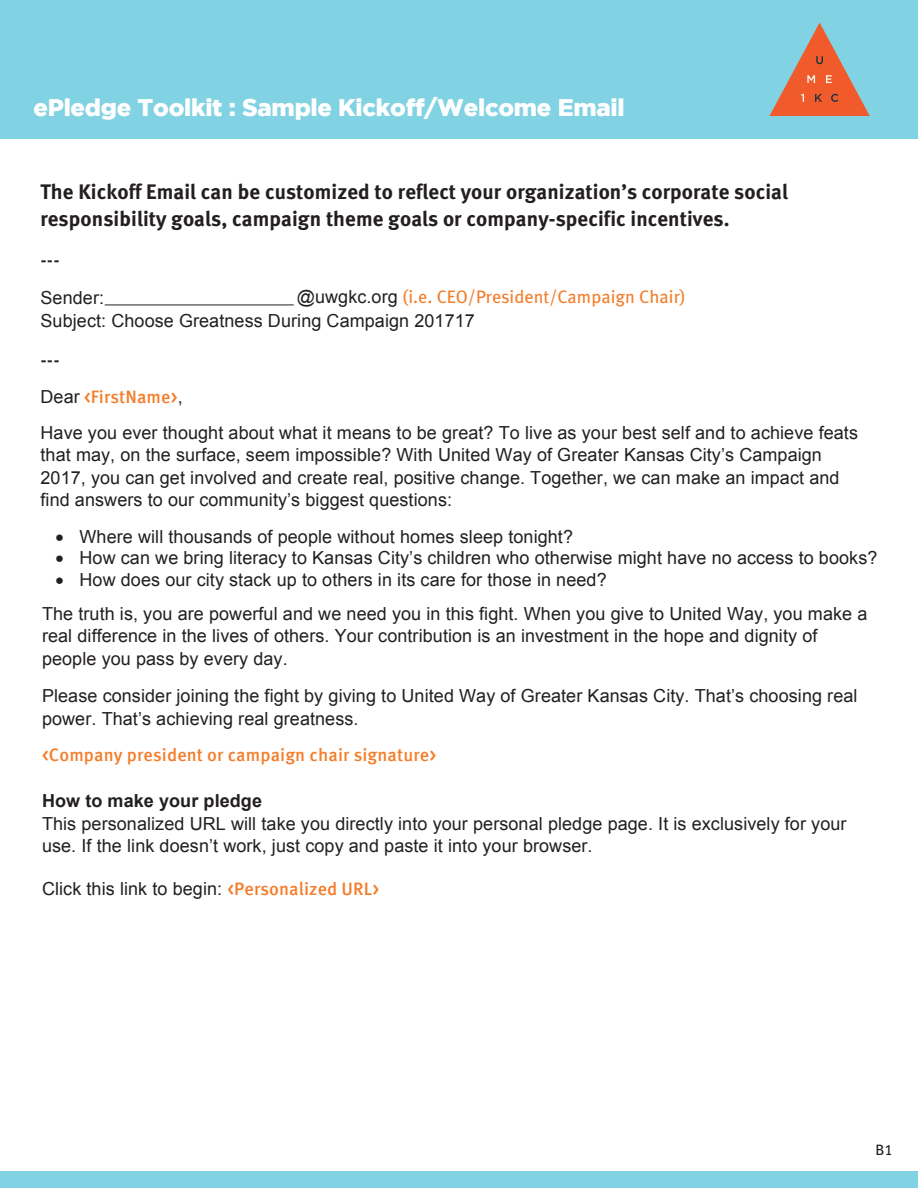
<style>
.page{position:relative;width:918px;height:1188px;background:#fff}
.page>*{position:absolute;margin:0;border:0;box-sizing:border-box;transform-origin:0 0}
.t1{font:900 24px "Gotham";letter-spacing:-.01em;color:#fff}
.t2{font:21px/27.8px "Meta Bold LF";letter-spacing:.005em;color:#231f20}
.t3{font:21px "Meta Book LF";color:#231f20}
.t4{font:18px/22.5px "Arial";letter-spacing:.005em;color:#231f20}
.t5{font:500 18px "Meta Pro";letter-spacing:.005em;color:#f47d2a}
.t6{font:18px "Meta Book LF";letter-spacing:.005em;color:#f47d2a}
.t7{font:700 18px "Arial";letter-spacing:.005em;color:#231f20}
.t8{font:15px "Meta Book LF";color:#231f20}
.s1{font-family:"Arial";color:#231f20}
.s2{font-family:"Arial";font-weight:400;color:#231f20}
.s3{font-family:"Meta Pro";font-weight:500;color:#f47d2a}
</style>
<div class="page">
<div style="left:0;top:1172px;width:918px;height:16px;background:#81d2e2"></div>
<hr style="left:105px;top:305px;width:189px;height:1px;background:#231f20">
<div style="left:0;top:0;width:918px;height:139px;background:#81d2e2"></div>
<svg style="left:769px;top:23px;width:101px;height:93px"></svg>
<h1 class="t1" style="left:33px;top:94px;width:593px">ePledge Toolkit : Sample Kickoff/Welcome Email</h1>
<p class="t2" style="left:41px;top:177px;width:749px">The Kickoff Email can be customized to reflect your organization’s corporate social responsibility goals, campaign theme goals or company-specific incentives.</p>
<p class="t3" style="left:41px;top:247px;width:21px">---</p>
<p class="t4" style="left:41px;top:287px;width:65px">Sender:</p>
<p class="t6" style="left:297px;top:286px;width:390px"><span class="s1">@uwgkc.org</span> (i.e. CEO/President/Campaign Chair)</p>
<p class="t4" style="left:41px;top:309px;width:436px">Subject: Choose Greatness During Campaign 201717</p>
<p class="t3" style="left:41px;top:348px;width:21px">---</p>
<p class="t5" style="left:41px;top:383px;width:144px"><span class="s2">Dear</span> &lt;FirstName&gt;<span class="s2">,</span></p>
<p class="t4" style="left:41px;top:421px;width:819px">Have you ever thought about what it means to be great? To live as your best self and to achieve feats that may, on the surface, seem impossible? With United Way of Greater Kansas City’s Campaign 2017, you can get involved and create real, positive change. Together, we can make an impact and find answers to our community’s biggest questions:</p>
<p class="t4" style="left:56px;top:525px;width:519px">• Where will thousands of people without homes sleep tonight?</p>
<p class="t4" style="left:56px;top:547px;width:823px">• How can we bring literacy to Kansas City’s children who otherwise might have no access to books?</p>
<p class="t4" style="left:42px;top:563px;width:827px;line-height:34.2px;text-indent:13px">• How does our city stack up to others in its care for those in need?<br>The truth is, you are powerful and we need you in this fight. When you give to United Way, you make a</p>
<p class="t4" style="left:42px;top:625px;width:777px">real difference in the lives of others. Your contribution is an investment in the hope and dignity of people you pass by every day.</p>
<p class="t4" style="left:42px;top:685px;width:817px">Please consider joining the fight by giving to United Way of Greater Kansas City. That’s choosing real power. That’s achieving real greatness.</p>
<p class="t5" style="left:42px;top:741px;width:396px">&lt;Company president or campaign chair signature&gt;</p>
<p class="t7" style="left:42px;top:789px;width:222px">How to make your pledge</p>
<p class="t4" style="left:42px;top:812px;width:806px">This personalized URL will take you directly into your personal pledge page. It is exclusively for your use. If the link doesn’t work, just copy and paste it into your browser.</p>
<p class="t4" style="left:42px;top:878px;width:339px">Click this link to begin: <span class="s3">&lt;Personalized URL&gt;</span></p>
<p class="t8" style="left:876px;top:1141px;width:19px">B1</p>
</div>
